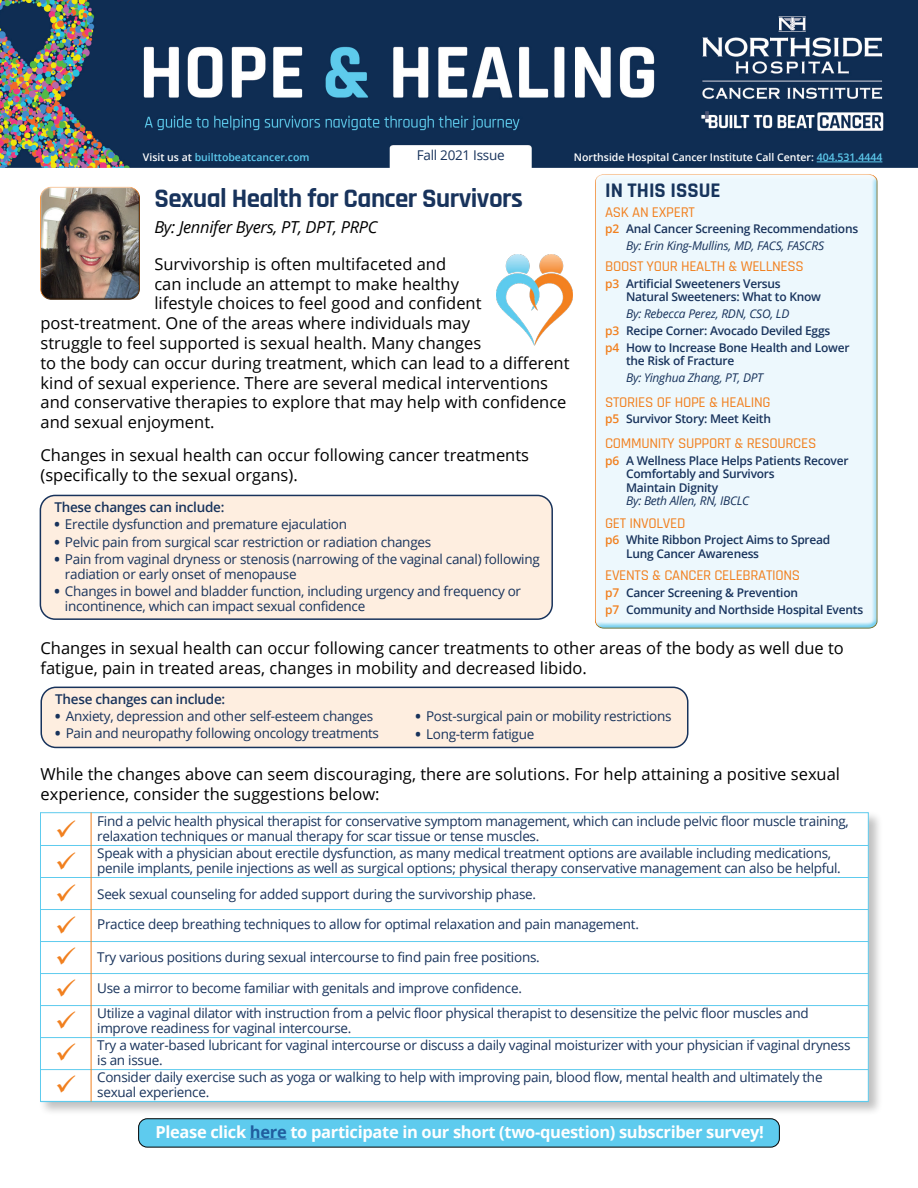
<style>
.page{position:relative;width:918px;height:1188px;background:#fff}
.page>*{position:absolute;margin:0;border:0;box-sizing:border-box;transform-origin:0 0}
.t1{font:700 27px "Rajdhani";letter-spacing:-.02em;color:#18335c}
.t2{font:700 21px "Rajdhani";color:#17345c}
.t3{font:16.5px/19.8px "Open Sans";color:#000}
.t4{font:700 16.5px "Open Sans";letter-spacing:-.02em;color:#fff}
.t5{font:italic 16.5px "Open Sans";letter-spacing:-.02em;color:#000}
.t6{font:500 15px "Rajdhani";letter-spacing:-.02em;color:#f1801f}
.t7{font:13.5px/15px "Open Sans";letter-spacing:-.02em;color:#18335c}
.t8{font:600 13.5px "Open Sans";letter-spacing:-.02em;color:#18335c}
.t9{font:600 12px/16.8px "Open Sans";letter-spacing:-.02em;color:#18335c}
.t10{font:italic 12px "Open Sans";letter-spacing:-.02em;color:#18335c}
.t11{font:600 10.5px "Open Sans";color:#fff}
.t12{font:600 10.5px "Open Sans";color:#5ecbee}
.s1{color:#fff}
.s2{color:#5ecbee}
.s3{font-weight:800}
.s4{color:#f1801f}
.s5{font-weight:400;font-style:italic}
.s6{color:#215e9e}
</style>
<div class="page">
<img style="left:0;top:0;width:918px;height:168px">
<div style="left:38px;top:811px;width:845px;height:305px;background:#000;opacity:.25"></div>
<div style="left:40px;top:812px;width:829px;height:290px;background:#fff;border:1px solid #5ecbee"></div>
<div style="left:588px;top:167px;width:294px;height:461px;background:#fff"></div>
<div style="left:591px;top:174px;width:293px;height:455px;background:#5ecbee;opacity:.75"></div>
<div style="left:40px;top:495px;width:512px;height:124px;background:#feeee0;border-radius:15px"></div>
<div style="left:40px;top:495px;width:513px;height:125px;border:2px solid #18335c;border-radius:15px"></div>
<hr style="left:817px;top:162px;width:65px;height:1px;background:#5ecbee">
<div style="left:38px;top:184px;width:103px;height:110px;background:#fff;opacity:.75"></div>
<div style="left:39px;top:190px;width:103px;height:111px;background:#000;opacity:.75"></div>
<div style="left:139px;top:1119px;width:640px;height:28px;background:#5ecbee;border-radius:9px"></div>
<div style="left:138px;top:1118px;width:642px;height:30px;border:1px solid #000;border-radius:9px"></div>
<hr style="left:250px;top:1139px;width:36px;height:1px;background:#215e9e">
<img style="left:496px;top:254px;width:77px;height:91px">
<div style="left:41px;top:687px;width:647px;height:60px;background:#feeee0;border-radius:15px"></div>
<div style="left:40px;top:687px;width:648px;height:61px;border:2px solid #18335c;border-radius:15px"></div>
<hr style="left:40px;top:845px;width:829px;height:1px;background:#5ecbee">
<hr style="left:40px;top:941px;width:829px;height:1px;background:#5ecbee">
<hr style="left:40px;top:1037px;width:829px;height:1px;background:#5ecbee">
<hr style="left:40px;top:877px;width:829px;height:1px;background:#5ecbee">
<hr style="left:40px;top:973px;width:829px;height:1px;background:#5ecbee">
<hr style="left:40px;top:1069px;width:829px;height:1px;background:#5ecbee">
<hr style="left:40px;top:909px;width:829px;height:1px;background:#5ecbee">
<hr style="left:40px;top:1005px;width:829px;height:1px;background:#5ecbee">
<hr style="left:40px;top:1101px;width:829px;height:1px;background:#5ecbee">
<hr style="left:91px;top:813px;width:1px;height:289px;background:#f1801f">
<p class="t7" style="left:417px;top:147px;width:89px">Fall 2021 Issue</p>
<p class="t12" style="left:143px;top:150px;width:168px"><span class="s1">Visit us at</span> builttobeatcancer.com</p>
<p class="t11" style="left:574px;top:150px;width:310px">Northside Hospital Cancer Institute Call Center: <span class="s2">404.531.4444</span></p>
<h1 class="t1" style="left:154px;top:182px;width:370px">Sexual Health for Cancer Survivors</h1>
<p class="t5" style="left:154px;top:216px;width:225px">By: Jennifer Byers, PT, DPT, PRPC</p>
<p class="t3" style="left:154px;top:253px;width:293px">Survivorship is often multifaceted and</p>
<p class="t3" style="left:154px;top:273px;width:306px">can include an attempt to make healthy</p>
<p class="t3" style="left:154px;top:293px;width:329px">lifestyle choices to feel good and confident</p>
<p class="t3" style="left:41px;top:313px;width:431px">post-treatment. One of the areas where individuals may</p>
<p class="t3" style="left:41px;top:333px;width:442px">struggle to feel supported is sexual health. Many changes</p>
<p class="t3" style="left:41px;top:352px;width:531px">to the body can occur during treatment, which can lead to a different</p>
<p class="t3" style="left:41px;top:372px;width:509px">kind of sexual experience. There are several medical interventions</p>
<p class="t3" style="left:41px;top:392px;width:528px">and conservative therapies to explore that may help with confidence</p>
<p class="t3" style="left:41px;top:412px;width:176px">and sexual enjoyment.</p>
<p class="t3" style="left:41px;top:445px;width:490px">Changes in sexual health can occur following cancer treatments (specifically to the sexual organs).</p>
<p class="t8" style="left:54px;top:498px;width:171px">These changes can include:</p>
<p class="t7" style="left:54px;top:517px;width:294px"><span class="s3">•</span> Erectile dysfunction and premature ejaculation</p>
<p class="t7" style="left:54px;top:534px;width:378px"><span class="s3">•</span> Pelvic pain from surgical scar restriction or radiation changes</p>
<p class="t7" style="left:65px;top:551px;width:476px;text-indent:-11px"><span class="s3">•</span> Pain from vaginal dryness or stenosis (narrowing of the vaginal canal) following radiation or early onset of menopause</p>
<p class="t7" style="left:65px;top:583px;width:458px;text-indent:-11px"><span class="s3">•</span> Changes in bowel and bladder function, including urgency and frequency or incontinence, which can impact sexual confidence</p>
<h2 class="t2" style="left:605px;top:177px;width:117px">IN THIS ISSUE</h2>
<p class="t6" style="left:605px;top:203px;width:91px">ASK AN EXPERT</p>
<p class="t9" style="left:626px;top:220px;width:234px;text-indent:-21px"><span class="s4">p2</span> Anal Cancer Screening Recommendations<br><span class="s5">By: Erin King-Mullins, MD, FACS, FASCRS</span></p>
<p class="t6" style="left:605px;top:258px;width:200px">BOOST YOUR HEALTH &amp; WELLNESS</p>
<p class="t9" style="left:626px;top:277px;width:197px;line-height:13.5px;text-indent:-21px"><span class="s4">p3</span> Artificial Sweeteners Versus<br>Natural Sweeteners: What to Know</p>
<p class="t9" style="left:605px;top:305px;width:246px;text-indent:21px"><span class="s5">By: Rebecca Perez, RDN, CSO, LD<br></span><span class="s4">p3</span> Recipe Corner: Avocado Deviled Eggs<br><span class="s4">p4</span> How to Increase Bone Health and Lower</p>
<p class="t9" style="left:626px;top:352px;width:110px">the Risk of Fracture</p>
<p class="t10" style="left:626px;top:369px;width:139px">By: Yinghua Zhang, PT, DPT</p>
<p class="t6" style="left:605px;top:393px;width:167px">STORIES OF HOPE &amp; HEALING</p>
<p class="t9" style="left:605px;top:410px;width:167px"><span class="s4">p5</span> Survivor Story: Meet Keith</p>
<p class="t6" style="left:605px;top:435px;width:213px">COMMUNITY SUPPORT &amp; RESOURCES</p>
<p class="t9" style="left:626px;top:454px;width:224px;line-height:13.5px;text-indent:-21px"><span class="s4">p6</span> A Wellness Place Helps Patients Recover<br>Comfortably and Survivors<br>Maintain Dignity</p>
<p class="t10" style="left:626px;top:493px;width:125px">By: Beth Allen, RN, IBCLC</p>
<p class="t6" style="left:605px;top:514px;width:82px">GET INVOLVED</p>
<p class="t9" style="left:626px;top:533px;width:206px;line-height:13.5px;text-indent:-21px"><span class="s4">p6</span> White Ribbon Project Aims to Spread<br>Lung Cancer Awareness</p>
<p class="t6" style="left:605px;top:567px;width:197px">EVENTS &amp; CANCER CELEBRATIONS</p>
<p class="t9" style="left:605px;top:584px;width:260px"><span class="s4">p7</span> Cancer Screening &amp; Prevention<br><span class="s4">p7</span> Community and Northside Hospital Events</p>
<p class="t3" style="left:41px;top:638px;width:805px">Changes in sexual health can occur following cancer treatments to other areas of the body as well due to fatigue, pain in treated areas, changes in mobility and decreased libido.</p>
<p class="t8" style="left:55px;top:690px;width:171px">These changes can include:</p>
<p class="t7" style="left:55px;top:708px;width:319px"><span class="s3">•</span> Anxiety, depression and other self-esteem changes</p>
<p class="t7" style="left:55px;top:726px;width:325px"><span class="s3">•</span> Pain and neuropathy following oncology treatments</p>
<p class="t7" style="left:416px;top:709px;width:258px"><span class="s3">•</span> Post-surgical pain or mobility restrictions</p>
<p class="t7" style="left:416px;top:726px;width:120px"><span class="s3">•</span> Long-term fatigue</p>
<p class="t3" style="left:41px;top:764px;width:801px">While the changes above can seem discouraging, there are solutions. For help attaining a positive sexual experience, consider the suggestions below:</p>
<p class="t7" style="left:97px;top:813px;width:753px">Find a pelvic health physical therapist for conservative symptom management, which can include pelvic floor muscle training, relaxation techniques or manual therapy for scar tissue or tense muscles.</p>
<p class="t7" style="left:97px;top:845px;width:745px">Speak with a physician about erectile dysfunction, as many medical treatment options are available including medications, penile implants, penile injections as well as surgical options; physical therapy conservative management can also be helpful.</p>
<p class="t7" style="left:97px;top:886px;width:440px">Seek sexual counseling for added support during the survivorship phase.</p>
<p class="t7" style="left:97px;top:917px;width:543px">Practice deep breathing techniques to allow for optimal relaxation and pain management.</p>
<p class="t7" style="left:97px;top:950px;width:444px">Try various positions during sexual intercourse to find pain free positions.</p>
<p class="t7" style="left:97px;top:975px;width:713px;line-height:24.8px">Use a mirror to become familiar with genitals and improve confidence.<br>Utilize a vaginal dilator with instruction from a pelvic floor physical therapist to desensitize the pelvic floor muscles and</p>
<p class="t7" style="left:97px;top:1019px;width:755px;line-height:17.1px">improve readiness for vaginal intercourse.<br>Try a water-based lubricant for vaginal intercourse or discuss a daily vaginal moisturizer with your physician if vaginal dryness</p>
<p class="t7" style="left:97px;top:1051px;width:727px;line-height:17.1px">is an issue.<br>Consider daily exercise such as yoga or walking to help with improving pain, blood flow, mental health and ultimately the</p>
<p class="t7" style="left:97px;top:1084px;width:114px">sexual experience.</p>
<p class="t4" style="left:155px;top:1120px;width:610px">Please click <span class="s6">here</span> to participate in our short (two-question) subscriber survey!</p>
</div>
